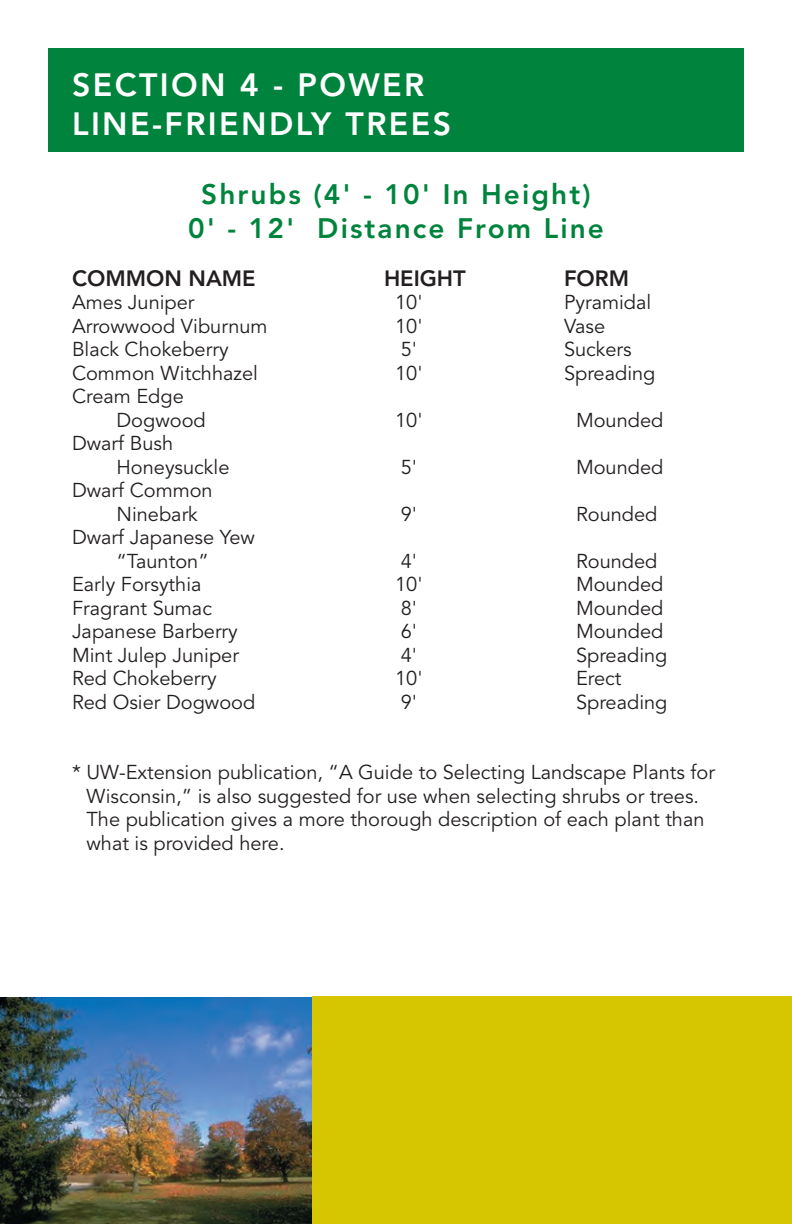
<style>
.page{position:relative;width:792px;height:1224px;background:#fff}
.page>*{position:absolute;margin:0;border:0;box-sizing:border-box;transform-origin:0 0}
.t1{font:800 32px "Avenir LT Std";color:#fff}
.t2{font:800 28px/33.6px "Avenir LT Std";letter-spacing:.075em;color:#00843d;text-align:center}
.t3{font:800 22px "Avenir LT Std";color:#231f20}
.t4{font:20px/23.6px "Avenir LT Std";color:#231f20}
</style>
<div class="page">
<div style="left:48px;top:48px;width:696px;height:104px;background:#00843d"></div>
<img style="left:0;top:998px;width:312px;height:226px">
<div style="left:312px;top:996px;width:480px;height:228px;background:#d6c501"></div>
<h1 class="t1" style="left:72px;top:66px;width:44px">SECTION</h1>
<h1 class="t1" style="left:240px;top:66px;width:84px">4 - POWER</h1>
<h1 class="t1" style="left:72px;top:105px;width:20px">LINE</h1>
<h1 class="t1" style="left:152px;top:105px;width:35px">-FRIENDLY</h1>
<h1 class="t1" style="left:346px;top:105px;width:22px">TREES</h1>
<h2 class="t2" style="left:188px;top:178px;width:417px">SHRUBS (4' - 10' IN HEIGHT)<br>0' - 12' DISTANCE FROM LINE</h2>
<p class="t3" style="left:72px;top:265px;width:185px">COMMON NAME</p>
<p class="t3" style="left:384px;top:265px;width:83px">HEIGHT</p>
<p class="t3" style="left:564px;top:265px;width:67px">FORM</p>
<p class="t4" style="left:72px;top:291px;width:124px">Ames Juniper</p>
<p class="t4" style="left:395px;top:291px;width:29px">10'</p>
<p class="t4" style="left:564px;top:291px;width:89px">Pyramidal</p>
<p class="t4" style="left:72px;top:315px;width:197px">Arrowwood Viburnum</p>
<p class="t4" style="left:395px;top:315px;width:29px">10'</p>
<p class="t4" style="left:564px;top:315px;width:43px">Vase</p>
<p class="t4" style="left:72px;top:338px;width:158px">Black Chokeberry</p>
<p class="t4" style="left:401px;top:338px;width:18px">5'</p>
<p class="t4" style="left:564px;top:338px;width:69px">Suckers</p>
<p class="t4" style="left:72px;top:362px;width:188px">Common Witchhazel</p>
<p class="t4" style="left:395px;top:362px;width:29px">10'</p>
<p class="t4" style="left:564px;top:362px;width:93px">Spreading</p>
<p class="t4" style="left:116px;top:385px;width:91px;text-indent:-44px">Cream Edge<br>Dogwood</p>
<p class="t4" style="left:395px;top:409px;width:29px">10'</p>
<p class="t4" style="left:576px;top:409px;width:89px">Mounded</p>
<p class="t4" style="left:116px;top:432px;width:115px;text-indent:-44px">Dwarf Bush<br>Honeysuckle</p>
<p class="t4" style="left:116px;top:479px;width:98px;text-indent:-44px">Dwarf Common<br>Ninebark</p>
<p class="t4" style="left:72px;top:526px;width:185px;text-align:center">Dwarf Japanese Yew “Taunton”</p>
<p class="t4" style="left:401px;top:456px;width:18px">5'</p>
<p class="t4" style="left:576px;top:456px;width:89px">Mounded</p>
<p class="t4" style="left:401px;top:503px;width:18px">9'</p>
<p class="t4" style="left:576px;top:503px;width:83px">Rounded</p>
<p class="t4" style="left:401px;top:550px;width:18px">4'</p>
<p class="t4" style="left:576px;top:550px;width:83px">Rounded</p>
<p class="t4" style="left:72px;top:573px;width:131px">Early Forsythia</p>
<p class="t4" style="left:395px;top:573px;width:29px">10'</p>
<p class="t4" style="left:576px;top:573px;width:89px">Mounded</p>
<p class="t4" style="left:72px;top:597px;width:141px">Fragrant Sumac</p>
<p class="t4" style="left:401px;top:597px;width:18px">8'</p>
<p class="t4" style="left:576px;top:597px;width:89px">Mounded</p>
<p class="t4" style="left:72px;top:620px;width:167px">Japanese Barberry</p>
<p class="t4" style="left:401px;top:620px;width:18px">6'</p>
<p class="t4" style="left:576px;top:620px;width:89px">Mounded</p>
<p class="t4" style="left:72px;top:644px;width:169px">Mint Julep Juniper</p>
<p class="t4" style="left:401px;top:644px;width:18px">4'</p>
<p class="t4" style="left:576px;top:644px;width:93px">Spreading</p>
<p class="t4" style="left:72px;top:667px;width:146px">Red Chokeberry</p>
<p class="t4" style="left:395px;top:667px;width:29px">10'</p>
<p class="t4" style="left:576px;top:667px;width:47px">Erect</p>
<p class="t4" style="left:72px;top:691px;width:185px">Red Osier Dogwood</p>
<p class="t4" style="left:401px;top:691px;width:18px">9'</p>
<p class="t4" style="left:576px;top:691px;width:93px">Spreading</p>
<p class="t4" style="left:86px;top:761px;width:630px;text-indent:-14px">* UW-Extension publication, “A Guide to Selecting Landscape Plants for Wisconsin,” is also suggested for use when selecting shrubs or trees.<br>The publication gives a more thorough description of each plant than what is provided here.</p>
</div>
